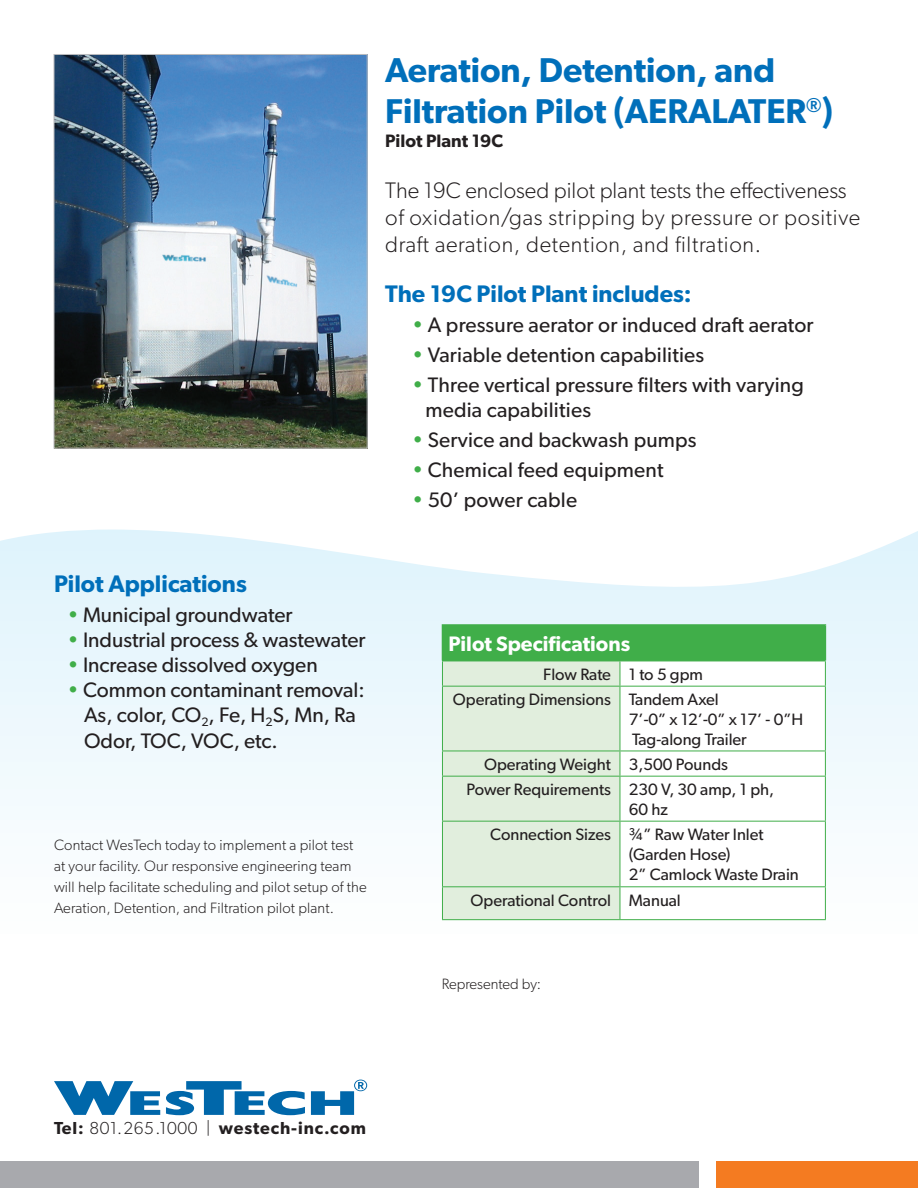
<style>
.page{position:relative;width:918px;height:1188px;background:#fff}
.page>*{position:absolute;margin:0;border:0;box-sizing:border-box;transform-origin:0 0}
.t1{font:600 34.5px/41.4px "Gibson";color:#006fba}
.t2{font:600 24px "Gibson";color:#006fba}
.t3{font:300 22.5px/27px "Gibson";letter-spacing:.03em;color:#231f20}
.t4{font:21px/25.2px "Gibson";letter-spacing:.01em;color:#231f20}
.t5{font:600 21px "Gibson";color:#fff}
.t6{font:600 18px "Gibson";color:#231f20}
.t7{font:600 17.4px "Gibson";letter-spacing:.05em;color:#231f20}
.t8{font:16.5px/25.2px "Gibson";color:#231f20}
.t9{font:300 15px/21px "Gibson";letter-spacing:.01em;color:#231f20}
.s1{color:#40ae49}
.s2{font-weight:300}
</style>
<div class="page">
<svg style="left:0;top:530px;width:918px;height:572px"></svg>
<img style="left:56px;top:56px;width:310px;height:391px">
<div style="left:54px;top:54px;width:314px;height:395px;border:1px solid #babbbe"></div>
<div style="left:442px;top:625px;width:383px;height:36px;background:#40ae49"></div>
<div style="left:443px;top:661px;width:176px;height:258px;background:#e1eedd"></div>
<svg style="left:620px;top:661px;width:205px;height:258px"></svg>
<hr style="left:442px;top:624px;width:178px;height:2px;background:#40ae49">
<hr style="left:620px;top:624px;width:206px;height:2px;background:#40ae49">
<hr style="left:825px;top:626px;width:1px;height:34px;background:#40ae49">
<svg style="left:442px;top:661px;width:1px;height:25px"></svg>
<hr style="left:620px;top:660px;width:206px;height:1px;background:#40ae49">
<svg style="left:619px;top:661px;width:1px;height:25px"></svg>
<svg style="left:825px;top:661px;width:1px;height:25px"></svg>
<hr style="left:442px;top:686px;width:178px;height:1px;background:#40ae49">
<hr style="left:442px;top:687px;width:1px;height:63px;background:#40ae49">
<hr style="left:620px;top:686px;width:206px;height:1px;background:#40ae49">
<hr style="left:619px;top:687px;width:1px;height:63px;background:#40ae49">
<hr style="left:825px;top:687px;width:1px;height:63px;background:#40ae49">
<hr style="left:442px;top:750px;width:178px;height:1px;background:#40ae49">
<svg style="left:442px;top:751px;width:1px;height:25px"></svg>
<hr style="left:620px;top:750px;width:206px;height:1px;background:#40ae49">
<svg style="left:619px;top:751px;width:1px;height:25px"></svg>
<svg style="left:825px;top:751px;width:1px;height:25px"></svg>
<hr style="left:442px;top:776px;width:178px;height:1px;background:#40ae49">
<hr style="left:442px;top:777px;width:1px;height:44px;background:#40ae49">
<hr style="left:620px;top:776px;width:206px;height:1px;background:#40ae49">
<hr style="left:619px;top:777px;width:1px;height:44px;background:#40ae49">
<hr style="left:825px;top:777px;width:1px;height:44px;background:#40ae49">
<hr style="left:442px;top:821px;width:178px;height:1px;background:#40ae49">
<hr style="left:442px;top:822px;width:1px;height:64px;background:#40ae49">
<hr style="left:620px;top:821px;width:206px;height:1px;background:#40ae49">
<hr style="left:619px;top:822px;width:1px;height:64px;background:#40ae49">
<hr style="left:825px;top:822px;width:1px;height:64px;background:#40ae49">
<hr style="left:442px;top:886px;width:178px;height:1px;background:#40ae49">
<hr style="left:442px;top:887px;width:1px;height:32px;background:#40ae49">
<hr style="left:620px;top:886px;width:206px;height:1px;background:#40ae49">
<hr style="left:619px;top:887px;width:1px;height:32px;background:#40ae49">
<hr style="left:825px;top:887px;width:1px;height:32px;background:#40ae49">
<hr style="left:442px;top:919px;width:178px;height:1px;background:#40ae49">
<hr style="left:620px;top:919px;width:206px;height:1px;background:#40ae49">
<div style="left:0;top:1161px;width:698px;height:27px;background:#a8a9ad"></div>
<div style="left:716px;top:1161px;width:202px;height:27px;background:#f47b21"></div>
<svg style="left:54px;top:1081px;width:106px;height:34px"></svg>
<svg style="left:166px;top:1081px;width:139px;height:34px"></svg>
<svg style="left:311px;top:1080px;width:56px;height:35px"></svg>
<h1 class="t1" style="left:385px;top:48px;width:450px">Aeration, Detention, and<br>Filtration Pilot (AERALATER<sup>®</sup>)</h1>
<p class="t6" style="left:385px;top:130px;width:119px">Pilot Plant 19C</p>
<p class="t3" style="left:385px;top:176px;width:476px">The 19C enclosed pilot plant tests the effectiveness of oxidation/gas stripping by pressure or positive draft aeration, detention, and filtration.</p>
<p class="t2" style="left:385px;top:279px;width:308px">The 19C Pilot Plant includes:</p>
<p class="t4" style="left:412px;top:312px;width:403px"><span class="s1">•</span> A pressure aerator or induced draft aerator</p>
<p class="t4" style="left:412px;top:342px;width:294px"><span class="s1">•</span> Variable detention capabilities</p>
<p class="t4" style="left:425px;top:372px;width:380px;text-indent:-13px"><span class="s1">•</span> Three vertical pressure filters with varying media capabilities</p>
<p class="t4" style="left:412px;top:427px;width:286px"><span class="s1">•</span> Service and backwash pumps</p>
<p class="t4" style="left:412px;top:457px;width:253px"><span class="s1">•</span> Chemical feed equipment</p>
<p class="t4" style="left:412px;top:487px;width:167px"><span class="s1">•</span> 50’ power cable</p>
<p class="t2" style="left:54px;top:569px;width:194px">Pilot Applications</p>
<p class="t4" style="left:68px;top:601px;width:227px"><span class="s1">•</span> Municipal groundwater</p>
<p class="t4" style="left:68px;top:627px;width:299px"><span class="s1">•</span> Industrial process &amp; wastewater</p>
<p class="t4" style="left:68px;top:652px;width:252px"><span class="s1">•</span> Increase dissolved oxygen</p>
<p class="t4" style="left:84px;top:677px;width:282px;text-indent:-17px"><span class="s1">•</span> Common contaminant removal:<br>As, color, CO<sub>2</sub>, Fe, H<sub>2</sub>S, Mn, Ra<br>Odor, TOC, VOC, etc.</p>
<p class="t9" style="left:54px;top:834px;width:314px">Contact WesTech today to implement a pilot test at your facility. Our responsive engineering team will help facilitate scheduling and pilot setup of the Aeration, Detention, and Filtration pilot plant.</p>
<p class="t5" style="left:448px;top:632px;width:183px">Pilot Specifications</p>
<p class="t8" style="left:453px;top:662px;width:267px;text-indent:90px">Flow Rate 1 to 5 gpm<br>Operating Dimensions Tandem Axel</p>
<p class="t8" style="left:629px;top:709px;width:176px;line-height:19.8px">7’-0” x 12’-0” x 17’ - 0”H<br>Tag-along Trailer</p>
<p class="t8" style="left:467px;top:752px;width:309px;text-indent:18px">Operating Weight 3,500 Pounds<br>Power Requirements 230 V, 30 amp, 1 ph,</p>
<p class="t8" style="left:490px;top:797px;width:275px;text-indent:139px">60 hz<br>Connection Sizes ¾” Raw Water Inlet</p>
<p class="t8" style="left:629px;top:844px;width:171px;line-height:19.8px">(Garden Hose)<br>2” Camlock Waste Drain</p>
<p class="t8" style="left:471px;top:887px;width:212px">Operational Control Manual</p>
<p class="t9" style="left:442px;top:973px;width:101px">Represented by:</p>
<p class="t7" style="left:54px;top:1118px;width:313px">Tel: <span class="s2">801.265.1000 |</span> westech-inc.com</p>
</div>
